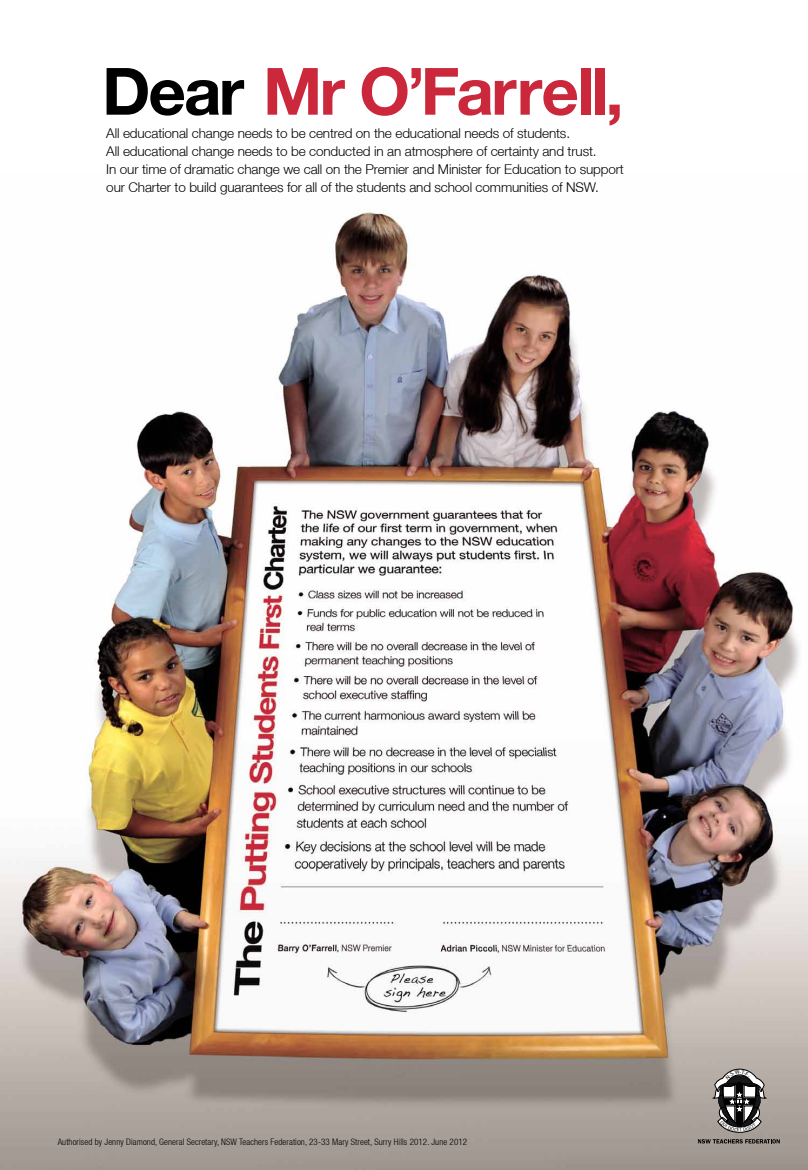
<style>
.page{position:relative;width:808px;height:1170px;background:#fff}
.page>*{position:absolute;margin:0;border:0;box-sizing:border-box;transform-origin:0 0}
.t1{font:700 65.25px "Helvetica Neue LT";letter-spacing:-.035em;color:#cb283c}
.t2{font:300 13.5px/18px "Helvetica Neue LT";letter-spacing:-.01em;color:#000}
.t3{font:300 condensed 9px "Helvetica Neue LT";letter-spacing:.01em;color:#000}
.s1{color:#000}
</style>
<div class="page">
<img style="left:0;top:212px;width:808px;height:957px">
<svg style="left:698px;top:1138px;width:82px;height:5px"></svg>
<svg style="left:713px;top:1068px;width:53px;height:64px"></svg>
<h1 class="t1" style="left:102px;top:51px;width:523px"><span class="s1">Dear</span> Mr O’Farrell,</h1>
<p class="t2" style="left:106px;top:124px;width:519px">All educational change needs to be centred on the educational needs of students.<br>All educational change needs to be conducted in an atmosphere of certainty and trust.<br>In our time of dramatic change we call on the Premier and Minister for Education to support our Charter to build guarantees for all of the students and school communities of NSW.</p>
<p class="t3" style="left:58px;top:1136px;width:411px">Authorised by Jenny Diamond, General Secretary, NSW Teachers Federation, 23-33 Mary Street, Surry Hills 2012. June 2012</p>
</div>
